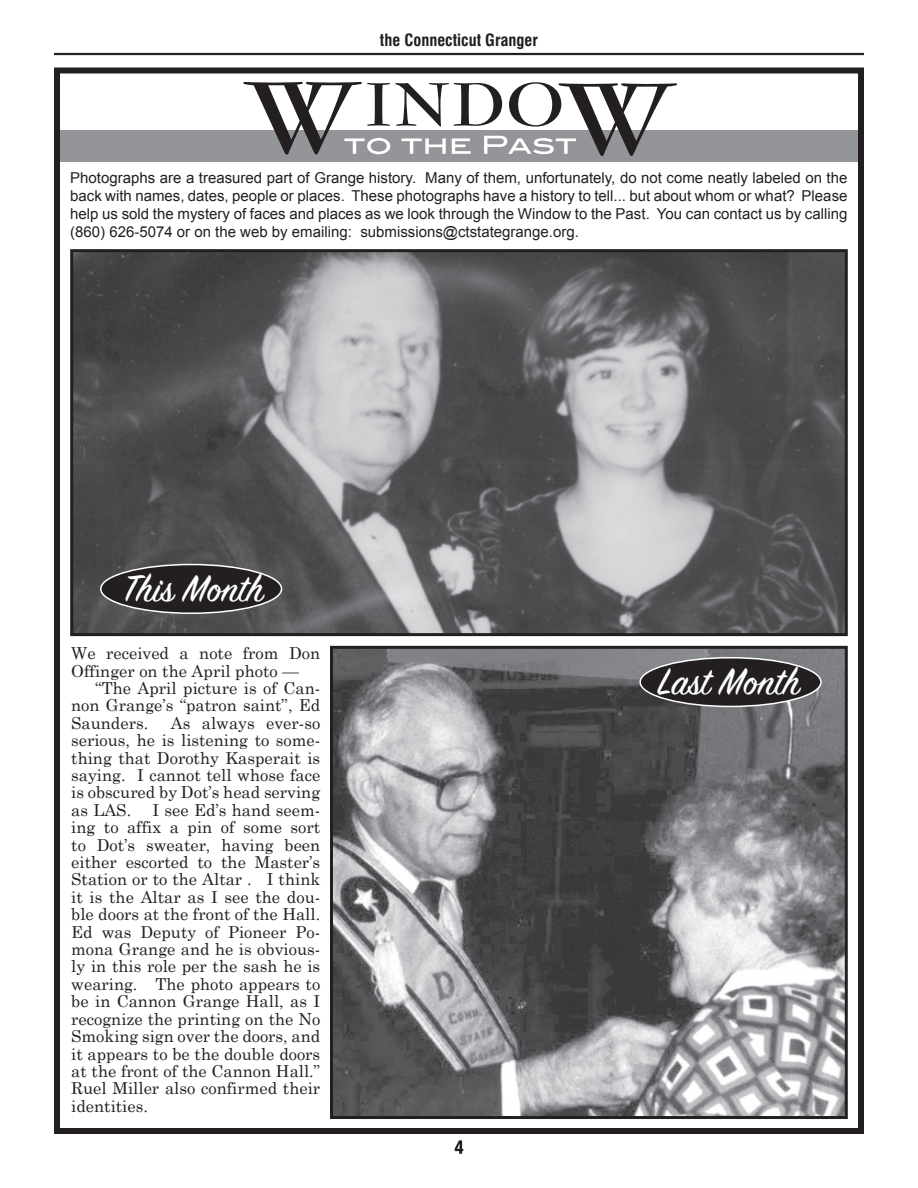
<style>
.page{position:relative;width:918px;height:1188px;background:#fff}
.page>*{position:absolute;margin:0;border:0;box-sizing:border-box;transform-origin:0 0}
.t1{font:42px "Sign Painter House Script";color:#fff}
.t2{font:16.5px/17.4px "Century Schoolbook";color:#231f20;text-align:justify}
.t3{font:700 condensed 16.5px "Swiss 721 BT";color:#231f20}
.t4{font:15px/18px "Arial";color:#231f20;text-align:justify}
</style>
<div class="page">
<hr style="left:54px;top:53px;width:810px;height:2px;background:#231f20">
<img style="left:334px;top:650px;width:510px;height:465px">
<div style="left:330px;top:646px;width:518px;height:473px;border:3px solid #231f20"></div>
<div style="left:61px;top:131px;width:803px;height:31px;background:#939598"></div>
<svg style="left:243px;top:82px;width:434px;height:74px"></svg>
<div style="left:54px;top:68px;width:810px;height:1066px;border:6px solid #231f20"></div>
<img style="left:74px;top:253px;width:770px;height:379px">
<div style="left:70px;top:249px;width:778px;height:387px;border:3px solid #231f20"></div>
<div style="left:101px;top:565px;width:181px;height:48px;background:#231f20;border-radius:50%"></div>
<div style="left:100px;top:564px;width:182px;height:50px;border:2px solid #fff;border-radius:50%"></div>
<div style="left:640px;top:658px;width:181px;height:48px;background:#231f20;border-radius:50%"></div>
<div style="left:639px;top:657px;width:183px;height:50px;border:2px solid #fff;border-radius:50%"></div>
<svg style="left:455px;top:1140px;width:8px;height:14px"></svg>
<p class="t3" style="left:380px;top:30px;width:160px">the Connecticut Granger</p>
<p class="t4" style="left:70px;top:169px;width:779px">Photographs are a treasured part of Grange history. Many of them, unfortunately, do not come neatly labeled on the back with names, dates, people or places. These photographs have a history to tell... but about whom or what? Please help us sold the mystery of faces and places as we look through the Window to the Past. You can contact us by calling (860) 626-5074 or on the web by emailing: submissions@ctstategrange.org.</p>
<h1 class="t1" style="left:124px;top:563px;width:141px">This Month</h1>
<p class="t2" style="left:71px;top:644px;width:251px">We received a note from Don<br>Offinger on the April photo —</p>
<p class="t2" style="left:71px;top:679px;width:251px;text-indent:24px">“The April picture is of Can&shy;non Grange’s “patron saint”, Ed Saunders.</p>
<p class="t2" style="left:71px;top:714px;width:251px;text-indent:100px">As always ever-so serious, he is listening to some&shy;thing that Dorothy Kasperait is saying. I cannot tell whose face is obscured by Dot’s head serving as LAS.</p>
<p class="t2" style="left:71px;top:801px;width:251px;text-indent:81px">I see Ed’s hand seem&shy;ing to affix a pin of some sort to Dot’s sweater, having been either escorted to the Master’s Station or to the Altar . I think it is the Altar as I see the dou&shy;ble doors at the front of the Hall.<br>Ed was Deputy of Pioneer Po&shy;mona Grange and he is obvious&shy;ly in this role per the sash he is wearing. The photo appears to be in Cannon Grange Hall, as I recognize the printing on the No Smoking sign over the doors, and it appears to be the double doors at the front of the Cannon Hall.” Ruel Miller also confirmed their identities.</p>
<h1 class="t1" style="left:658px;top:656px;width:143px">Last Month</h1>
</div>
